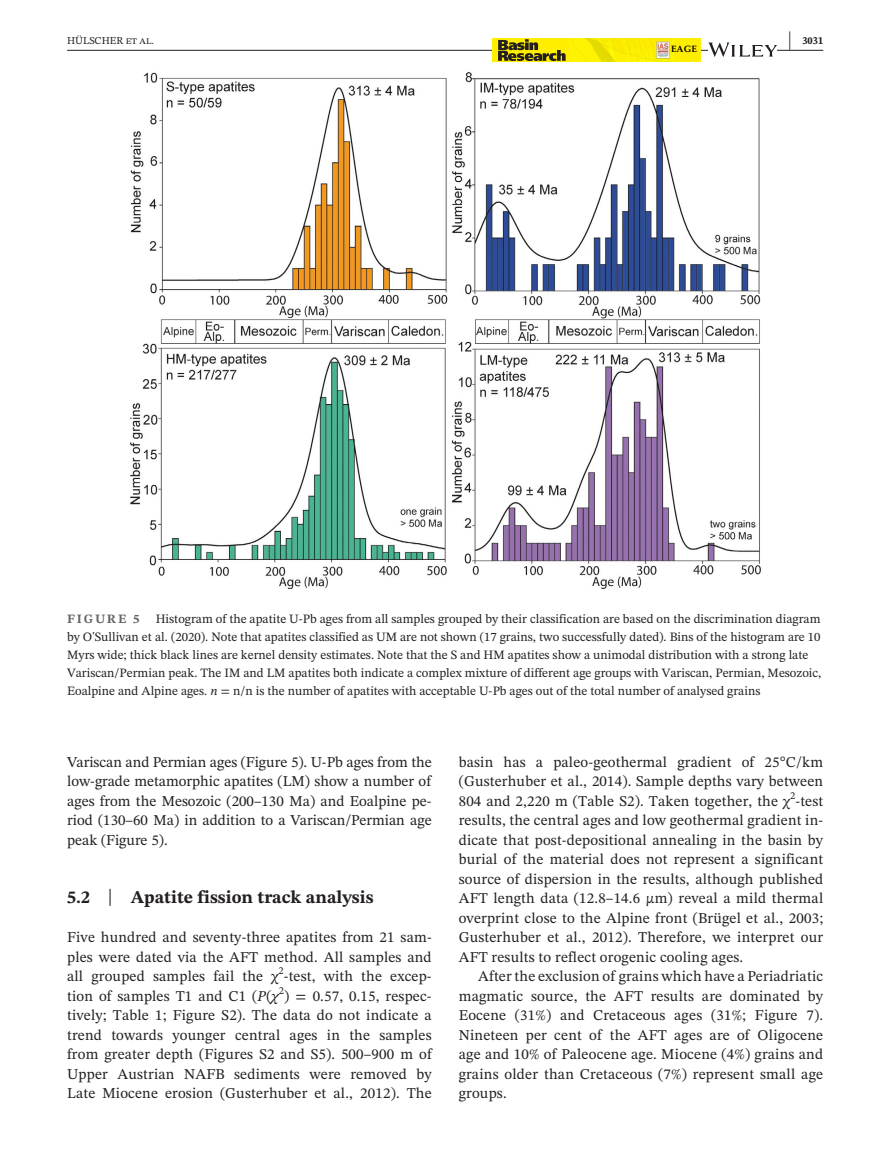
<style>
.page{position:relative;width:893px;height:1174px;background:#fff}
.page>*{position:absolute;margin:0;border:0;box-sizing:border-box;transform-origin:0 0}
.t1{font:700 18px "STIX Two Text";color:#231f20}
.t2{font:15px/19.5px "STIX Two Text";letter-spacing:.01em;color:#231f20;text-align:justify}
.t3{font:12.75px/18px "STIX Two Text";color:#231f20}
.t4{font:700 12.75px "STIX Two Text";letter-spacing:.14em;color:#636366}
.t5{font:10.5px "STIX Two Text";color:#231f20}
.t6{font:700 10.5px "STIX Two Text";color:#231f20}
.t7{font:700 9.15px "Palatino Linotype";color:#000}
.s1{font-size:21.6px}
.s2{font-style:italic}
.s3{font-weight:400;font-size:23.7px}
</style>
<div class="page">
<hr style="left:67px;top:50px;width:756px;height:1px;background:#231f20">
<div style="left:493px;top:38px;width:208px;height:24px;background:#fe0"></div>
<img style="left:585px;top:38px;width:88px;height:24px">
<svg style="left:498px;top:39px;width:68px;height:22px"></svg>
<svg style="left:708px;top:43px;width:69px;height:14px"></svg>
<img style="left:130px;top:72px;width:631px;height:517px">
<p class="t5" style="left:67px;top:33px;width:88px">HÜLSCHER et al.</p>
<p class="t7" style="left:671px;top:43px;width:27px">EAGE</p>
<p class="t6" style="left:788px;top:33px;width:36px"><span class="s1">|</span> 3031</p>
<p class="t3" style="left:67px;top:610px;width:756px;text-indent:89px">Histogram of the apatite U-Pb ages from all samples grouped by their classification are based on the discrimination diagram by O'Sullivan et al. (2020). Note that apatites classified as UM are not shown (17 grains, two successfully dated). Bins of the histogram are 10<br>Myrs wide; thick black lines are kernel density estimates. Note that the S and HM apatites show a unimodal distribution with a strong late Variscan/Permian peak. The IM and LM apatites both indicate a complex mixture of different age groups with Variscan, Permian, Mesozoic, Eoalpine and Alpine ages. <span class="s2">n</span> = n/n is the number of apatites with acceptable U-Pb ages out of the total number of analysed grains</p>
<p class="t4" style="left:67px;top:609px;width:74px">FIGURE 5</p>
<p class="t2" style="left:67px;top:751px;width:366px">Variscan and Permian ages (Figure 5). U-Pb ages from the low-grade metamorphic apatites (LM) show a number of ages from the Mesozoic (200–130 Ma) and Eoalpine pe&shy;riod (130–60 Ma) in addition to a Variscan/Permian age peak (Figure 5).</p>
<p class="t1" style="left:67px;top:884px;width:308px">5.2 <span class="s3">|</span> Apatite fission track analysis</p>
<p class="t2" style="left:67px;top:927px;width:366px">Five hundred and seventy-three apatites from 21 sam&shy;ples were dated via the AFT method. All samples and all grouped samples fail the χ -test, with the excep-</p>
<p class="t5" style="left:278px;top:963px;width:7px">2</p>
<p class="t2" style="left:67px;top:985px;width:366px">tion of samples T1 and C1 (<span class="s2">P</span>(<span class="s2">χ</span> ) = 0.57, 0.15, respec-</p>
<p class="t5" style="left:279px;top:983px;width:7px">2</p>
<p class="t2" style="left:67px;top:1005px;width:366px">tively; Table 1; Figure S2). The data do not indicate a trend towards younger central ages in the samples from greater depth (Figures S2 and S5). 500–900 m of Upper Austrian NAFB sediments were removed by Late Miocene erosion (Gusterhuber et al., 2012). The</p>
<p class="t2" style="left:459px;top:751px;width:366px">basin has a paleo-geothermal gradient of 25°C/km (Gusterhuber et al., 2014). Sample depths vary between 804 and 2,220 m (Table S2). Taken together, the χ -test</p>
<p class="t5" style="left:790px;top:788px;width:7px">2</p>
<p class="t2" style="left:459px;top:810px;width:366px">results, the central ages and low geothermal gradient in&shy;dicate that post-depositional annealing in the basin by burial of the material does not represent a significant source of dispersion in the results, although published AFT length data (12.8–14.6 µm) reveal a mild thermal overprint close to the Alpine front (Brügel et al., 2003; Gusterhuber et al., 2012). Therefore, we interpret our AFT results to reflect orogenic cooling ages.</p>
<p class="t2" style="left:459px;top:966px;width:366px;text-indent:19px">After the exclusion of grains which have a Periadriatic magmatic source, the AFT results are dominated by Eocene (31%) and Cretaceous ages (31%; Figure 7).<br>Nineteen per cent of the AFT ages are of Oligocene age and 10% of Paleocene age. Miocene (4%) grains and grains older than Cretaceous (7%) represent small age groups.</p>
</div>
